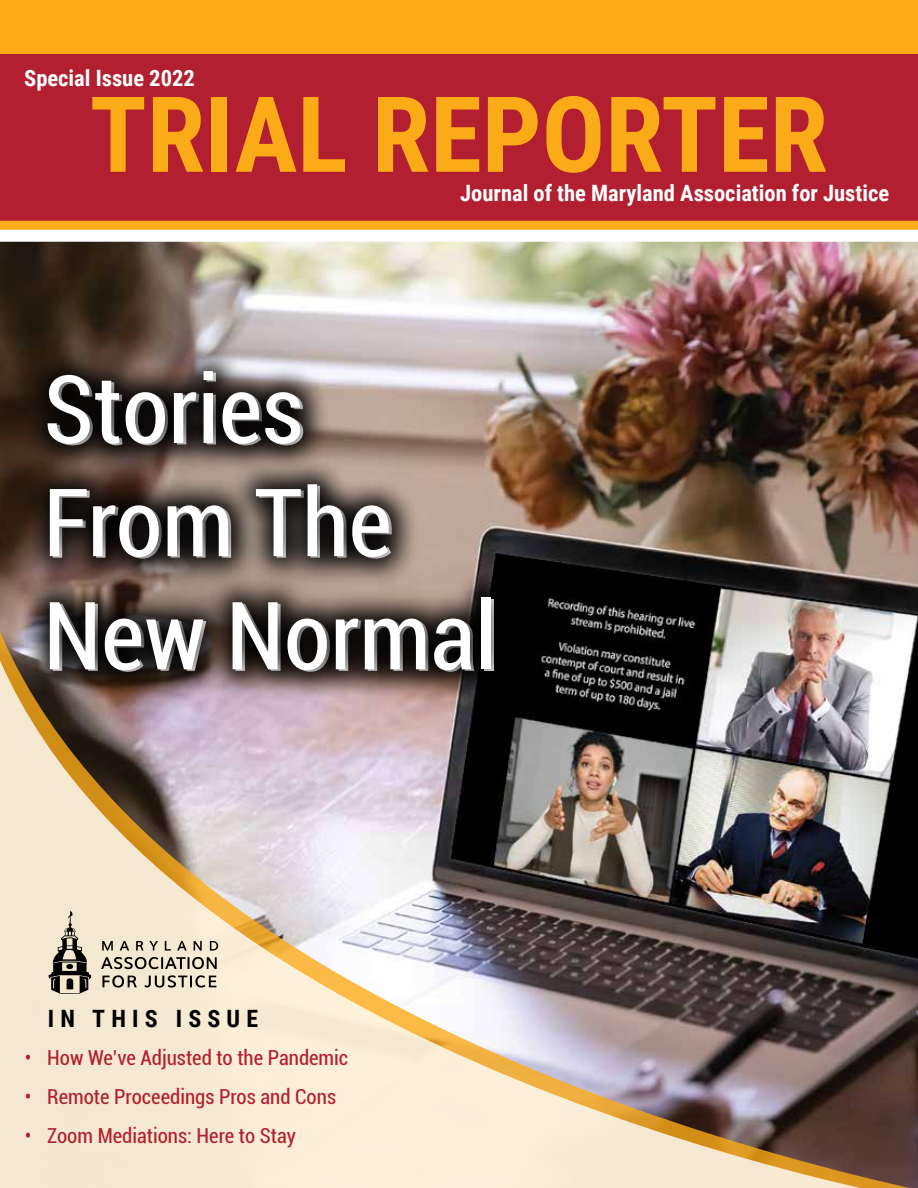
<style>
.page{position:relative;width:918px;height:1188px;background:#fff}
.page>*{position:absolute;margin:0;border:0;box-sizing:border-box;transform-origin:0 0}
.t1{font:700 105.3px "Roboto Condensed";color:#fbab18}
.t2{font:condensed 94.35px/113.2px "Roboto";color:#fff}
.t3{font:700 23.85px "Roboto Condensed";letter-spacing:.26em;color:#000}
.t4{font:700 22.5px "Roboto Condensed";color:#fff}
.t5{font:condensed 20.7px "Roboto";color:#b21f30}
</style>
<div class="page">
<img style="left:0;top:242px;width:918px;height:279px">
<svg style="left:0;top:521px;width:918px;height:30px;background:#816b5b"></svg>
<div style="left:0;top:34px;width:918px;height:193px;background:#b21f30"></div>
<div style="left:0;top:221px;width:918px;height:12px;background:#fbab18"></div>
<div style="left:0;top:230px;width:918px;height:12px;background:#fff"></div>
<div style="left:0;top:0;width:918px;height:54px;background:#fbab18"></div>
<img style="left:0;top:551px;width:918px;height:637px">
<div style="left:20px;top:343px;width:500px;height:356px;background:#000;opacity:.87"></div>
<svg style="left:210px;top:941px;width:8px;height:10px"></svg>
<svg style="left:102px;top:941px;width:11px;height:10px"></svg>
<svg style="left:194px;top:941px;width:8px;height:10px"></svg>
<svg style="left:102px;top:975px;width:35px;height:13px"></svg>
<svg style="left:120px;top:941px;width:9px;height:10px"></svg>
<svg style="left:177px;top:941px;width:10px;height:10px"></svg>
<svg style="left:136px;top:941px;width:22px;height:10px"></svg>
<svg style="left:144px;top:975px;width:73px;height:13px"></svg>
<svg style="left:101px;top:957px;width:116px;height:12px"></svg>
<svg style="left:165px;top:941px;width:6px;height:10px"></svg>
<svg style="left:49px;top:911px;width:42px;height:83px;background:#a29a8a"></svg>
<p class="t4" style="left:24px;top:62px;width:172px">Special Issue 2022</p>
<h1 class="t1" style="left:90px;top:61px;width:740px">TRIAL REPORTER</h1>
<p class="t4" style="left:460px;top:178px;width:430px">Journal of the Maryland Association for Justice</p>
<h2 class="t2" style="left:43px;top:350px;width:455px">Stories<br>From The<br>New Normal</h2>
<p class="t3" style="left:48px;top:1002px;width:212px">IN THIS ISSUE</p>
<p class="t5" style="left:25px;top:1044px;width:325px">• How We’ve Adjusted to the Pandemic</p>
<p class="t5" style="left:25px;top:1083px;width:313px">• Remote Proceedings Pros and Cons</p>
<p class="t5" style="left:25px;top:1122px;width:273px">• Zoom Mediations: Here to Stay</p>
</div>
